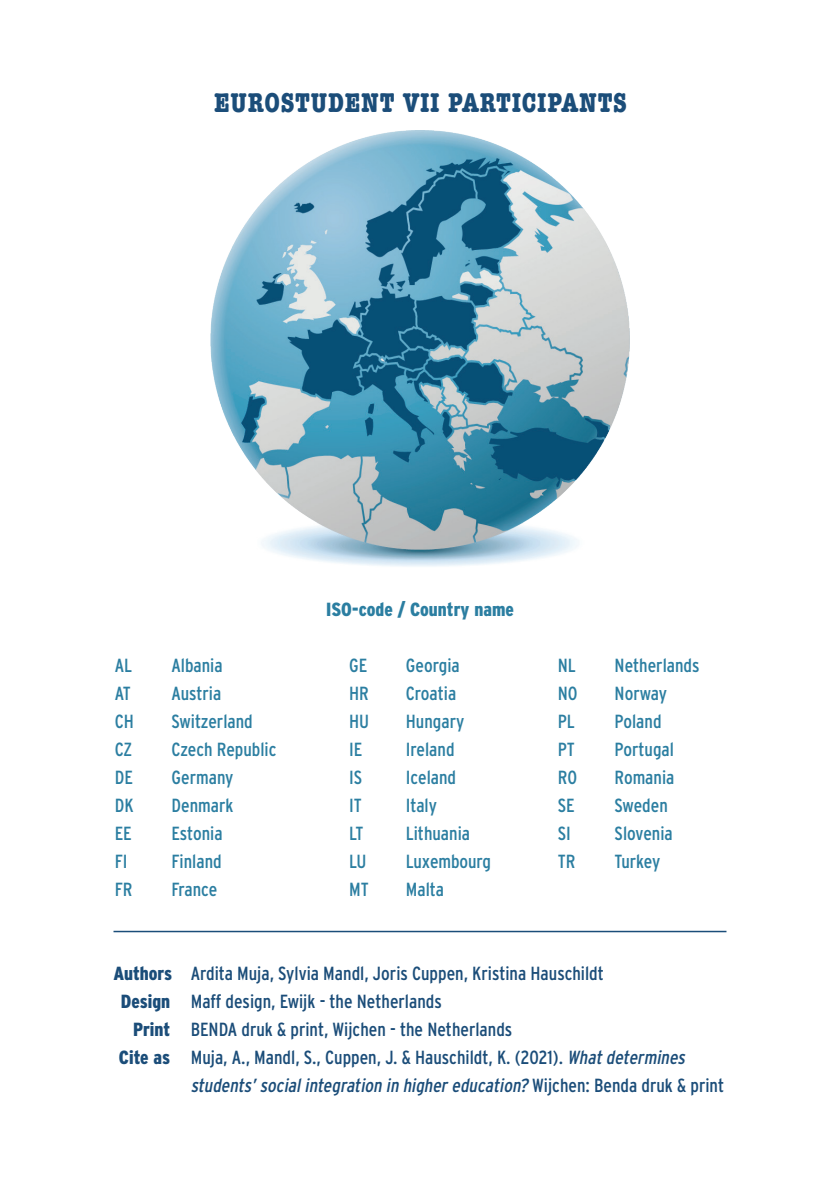
<style>
.page{position:relative;width:840px;height:1191px;background:#fff}
.page>*{position:absolute;margin:0;border:0;box-sizing:border-box;transform-origin:0 0}
.t1{font:700 condensed 28px "American Typewriter";letter-spacing:.025em;color:#1b4d79}
.t2{font:condensed 19px "Interstate";color:#2b7ea1}
.t3{font:condensed 19px "Interstate";color:#1b4d79}
.t4{font:italic condensed 19px "Interstate";color:#1b4d79}
.t5{font:900 condensed 19px "Interstate";color:#2b7ea1}
.s1{font-weight:900}
.s2{font-style:italic}
.s3{font-style:normal}
</style>
<div class="page">
<img style="left:210px;top:130px;width:419px;height:437px">
<hr style="left:113px;top:930px;width:613px;height:2px;background:#1b4d79">
<h1 class="t1" style="left:214px;top:80px;width:414px">EUROSTUDENT VII PARTICIPANTS</h1>
<p class="t2" style="left:115px;top:655px;width:19px">AL</p>
<p class="t2" style="left:171px;top:655px;width:53px">Albania</p>
<p class="t2" style="left:115px;top:683px;width:18px">AT</p>
<p class="t2" style="left:171px;top:683px;width:51px">Austria</p>
<p class="t2" style="left:115px;top:711px;width:21px">CH</p>
<p class="t2" style="left:171px;top:711px;width:83px">Switzerland</p>
<p class="t2" style="left:115px;top:739px;width:19px">CZ</p>
<p class="t2" style="left:171px;top:739px;width:107px">Czech Republic</p>
<p class="t2" style="left:115px;top:767px;width:20px">DE</p>
<p class="t2" style="left:171px;top:767px;width:63px">Germany</p>
<p class="t2" style="left:115px;top:795px;width:20px">DK</p>
<p class="t2" style="left:171px;top:795px;width:63px">Denmark</p>
<p class="t2" style="left:115px;top:823px;width:18px">EE</p>
<p class="t2" style="left:171px;top:823px;width:53px">Estonia</p>
<p class="t2" style="left:115px;top:851px;width:14px">FI</p>
<p class="t2" style="left:171px;top:851px;width:52px">Finland</p>
<p class="t2" style="left:115px;top:879px;width:19px">FR</p>
<p class="t2" style="left:171px;top:879px;width:47px">France</p>
<p class="t5" style="left:326px;top:599px;width:189px">ISO-code / Country name</p>
<p class="t2" style="left:349px;top:655px;width:20px">GE</p>
<p class="t2" style="left:405px;top:655px;width:55px">Georgia</p>
<p class="t2" style="left:349px;top:683px;width:21px">HR</p>
<p class="t2" style="left:405px;top:683px;width:52px">Croatia</p>
<p class="t2" style="left:349px;top:711px;width:22px">HU</p>
<p class="t2" style="left:405px;top:711px;width:60px">Hungary</p>
<p class="t2" style="left:349px;top:739px;width:15px">IE</p>
<p class="t2" style="left:405px;top:739px;width:50px">Ireland</p>
<p class="t2" style="left:349px;top:767px;width:15px">IS</p>
<p class="t2" style="left:405px;top:767px;width:52px">Iceland</p>
<p class="t2" style="left:349px;top:795px;width:14px">IT</p>
<p class="t2" style="left:405px;top:795px;width:33px">Italy</p>
<p class="t2" style="left:349px;top:823px;width:16px">LT</p>
<p class="t2" style="left:405px;top:823px;width:66px">Lithuania</p>
<p class="t2" style="left:349px;top:851px;width:19px">LU</p>
<p class="t2" style="left:405px;top:851px;width:86px">Luxembourg</p>
<p class="t2" style="left:349px;top:879px;width:21px">MT</p>
<p class="t2" style="left:405px;top:879px;width:40px">Malta</p>
<p class="t2" style="left:557px;top:655px;width:20px">NL</p>
<p class="t2" style="left:614px;top:655px;width:86px">Netherlands</p>
<p class="t2" style="left:557px;top:683px;width:21px">NO</p>
<p class="t2" style="left:614px;top:683px;width:54px">Norway</p>
<p class="t2" style="left:557px;top:711px;width:19px">PL</p>
<p class="t2" style="left:614px;top:711px;width:48px">Poland</p>
<p class="t2" style="left:557px;top:739px;width:18px">PT</p>
<p class="t2" style="left:614px;top:739px;width:61px">Portugal</p>
<p class="t2" style="left:557px;top:767px;width:21px">RO</p>
<p class="t2" style="left:614px;top:767px;width:61px">Romania</p>
<p class="t2" style="left:557px;top:795px;width:18px">SE</p>
<p class="t2" style="left:614px;top:795px;width:55px">Sweden</p>
<p class="t2" style="left:557px;top:823px;width:15px">SI</p>
<p class="t2" style="left:614px;top:823px;width:60px">Slovenia</p>
<p class="t2" style="left:557px;top:851px;width:19px">TR</p>
<p class="t2" style="left:614px;top:851px;width:47px">Turkey</p>
<p class="t3" style="left:113px;top:963px;width:491px"><span class="s1">Authors</span> Ardita Muja, Sylvia Mandl, Joris Cuppen, Kristina Hauschildt</p>
<p class="t3" style="left:121px;top:991px;width:322px"><span class="s1">Design</span> Maff design, Ewijk - the Netherlands</p>
<p class="t3" style="left:133px;top:1019px;width:380px"><span class="s1">Print</span> BENDA druk &amp; print, Wijchen - the Netherlands</p>
<p class="t3" style="left:119px;top:1047px;width:570px"><span class="s1">Cite as</span> Muja, A., Mandl, S., Cuppen, J. &amp; Hauschildt, K. (2021). <span class="s2">Whatdetermines</span></p>
<p class="t4" style="left:190px;top:1075px;width:534px">students’ social integration in higher education? <span class="s3">W ij c h e n : B e n d a d r u k &amp; p r i n t</span></p>
</div>
